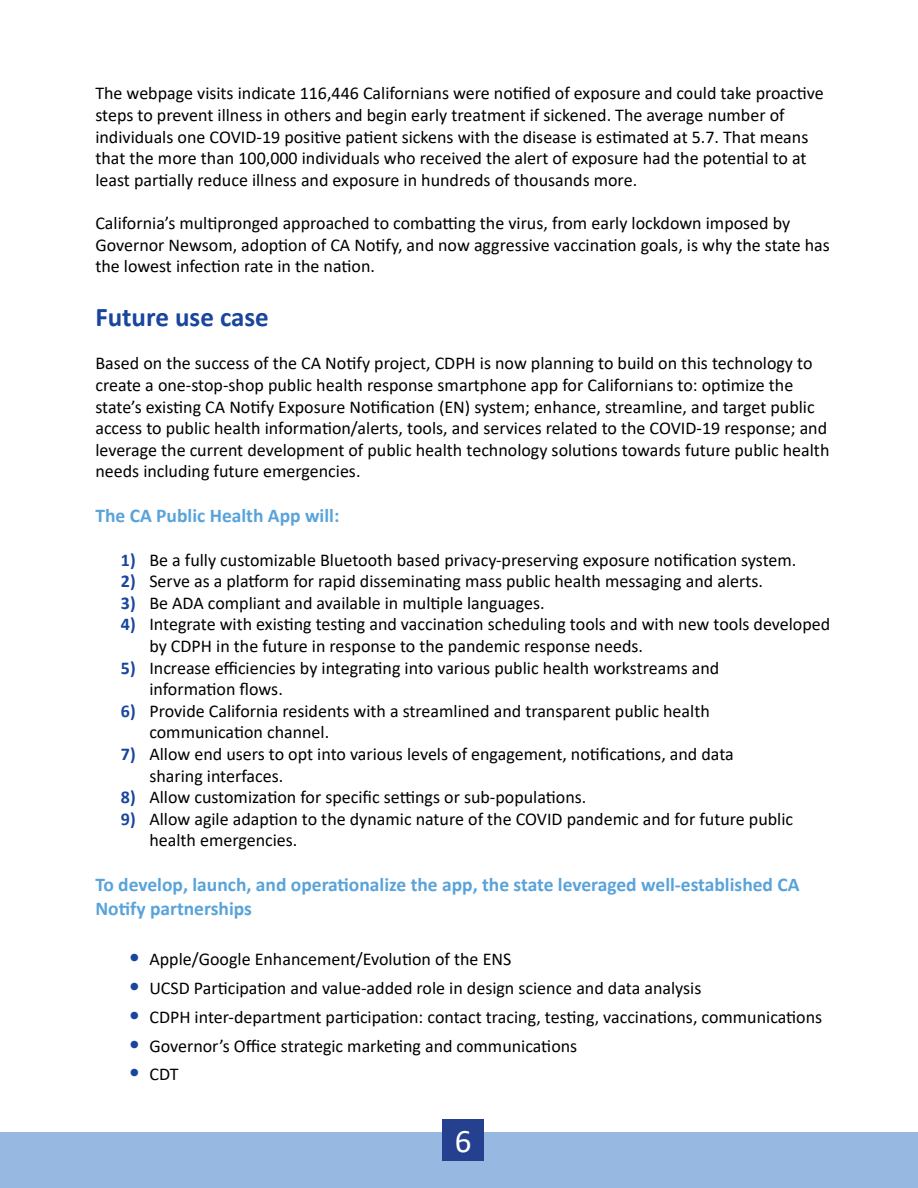
<style>
.page{position:relative;width:918px;height:1188px;background:#fff}
.page>*{position:absolute;margin:0;border:0;box-sizing:border-box;transform-origin:0 0}
.t1{font:33px "Calibri";color:#fff}
.t2{font:700 27px "Calibri";color:#19459d}
.t3{font:700 19.5px/23.4px "Calibri";color:#59a3da}
.t4{font:18px/21.6px "Calibri";color:#000}
.s1{font-weight:700;color:#19459d}
.s2{font-size:24px;color:#19459d}
</style>
<div class="page">
<div style="left:0;top:1133px;width:918px;height:55px;background:#97b9e1"></div>
<div style="left:442px;top:1120px;width:42px;height:41px;background:#25408f"></div>
<p class="t4" style="left:95px;top:82px;width:730px">The webpage visits indicate 116,446 Californians were notified of exposure and could take proactive steps to prevent illness in others and begin early treatment if sickened. The average number of individuals one COVID-19 positive patient sickens with the disease is estimated at 5.7. That means that the more than 100,000 individuals who received the alert of exposure had the potential to at least partially reduce illness and exposure in hundreds of thousands more.</p>
<p class="t4" style="left:95px;top:212px;width:736px">California’s multipronged approached to combatting the virus, from early lockdown imposed by<br>Governor Newsom, adoption of CA Notify, and now aggressive vaccination goals, is why the state has the lowest infection rate in the nation.</p>
<h2 class="t2" style="left:95px;top:298px;width:175px">Future use case</h2>
<p class="t4" style="left:95px;top:352px;width:736px">Based on the success of the CA Notify project, CDPH is now planning to build on this technology to create a one-stop-shop public health response smartphone app for Californians to: optimize the state’s existing CA Notify Exposure Notification (EN) system; enhance, streamline, and target public access to public health information/alerts, tools, and services related to the COVID-19 response; and leverage the current development of public health technology solutions towards future public health needs including future emergencies.</p>
<p class="t3" style="left:95px;top:504px;width:246px">The CA Public Health App will:</p>
<p class="t4" style="left:121px;top:548px;width:677px"><span class="s1">1)</span> Be a fully customizable Bluetooth based privacy-preserving exposure notification system.</p>
<p class="t4" style="left:121px;top:570px;width:644px"><span class="s1">2)</span> Serve as a platform for rapid disseminating mass public health messaging and alerts.</p>
<p class="t4" style="left:121px;top:591px;width:425px"><span class="s1">3)</span> Be ADA compliant and available in multiple languages.</p>
<p class="t4" style="left:149px;top:613px;width:682px;text-indent:-28px"><span class="s1">4)</span> Integrate with existing testing and vaccination scheduling tools and with new tools developed by CDPH in the future in response to the pandemic response needs.</p>
<p class="t4" style="left:149px;top:656px;width:572px;text-indent:-28px"><span class="s1">5)</span> Increase efficiencies by integrating into various public health workstreams and information flows.</p>
<p class="t4" style="left:149px;top:699px;width:562px;text-indent:-28px"><span class="s1">6)</span> Provide California residents with a streamlined and transparent public health communication channel.</p>
<p class="t4" style="left:149px;top:743px;width:586px;text-indent:-28px"><span class="s1">7)</span> Allow end users to opt into various levels of engagement, notifications, and data sharing interfaces.</p>
<p class="t4" style="left:121px;top:786px;width:467px"><span class="s1">8)</span> Allow customization for specific settings or sub-populations.</p>
<p class="t4" style="left:149px;top:807px;width:645px;text-indent:-28px"><span class="s1">9)</span> Allow agile adaption to the dynamic nature of the COVID pandemic and for future public health emergencies.</p>
<p class="t3" style="left:95px;top:873px;width:706px">To develop, launch, and operationalize the app, the state leveraged well-established CA<br>Notify partnerships</p>
<p class="t4" style="left:128px;top:948px;width:384px"><span class="s2">•</span> Apple/Google Enhancement/Evolution of the ENS</p>
<p class="t4" style="left:128px;top:977px;width:575px"><span class="s2">•</span> UCSD Participation and value-added role in design science and data analysis</p>
<p class="t4" style="left:128px;top:1005px;width:695px"><span class="s2">•</span> CDPH inter-department participation: contact tracing, testing, vaccinations, communications</p>
<p class="t4" style="left:128px;top:1034px;width:450px"><span class="s2">•</span> Governor’s Office strategic marketing and communications</p>
<p class="t4" style="left:128px;top:1063px;width:52px"><span class="s2">•</span> CDT</p>
<h1 class="t1" style="left:455px;top:1118px;width:18px">6</h1>
</div>
